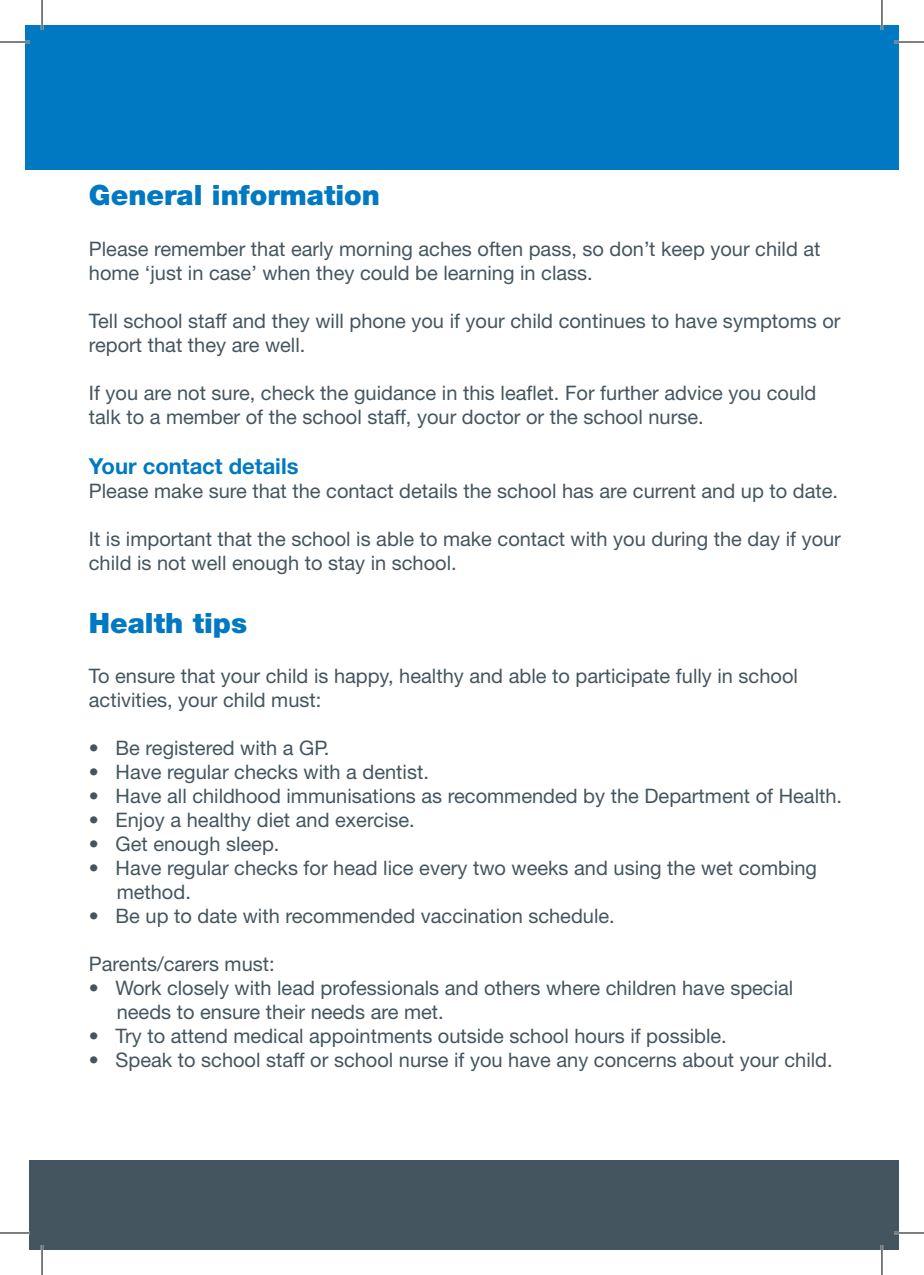
<style>
.page{position:relative;width:924px;height:1275px;background:#fff}
.page>*{position:absolute;margin:0;border:0;box-sizing:border-box;transform-origin:0 0}
.t1{font:900 28px "Helvetica Neue LT Std";color:#0079c2}
.t2{font:700 22px "Helvetica Neue LT Std";color:#0079c2}
.t3{font:20px/24px "Helvetica Neue LT Std";color:#45555f}
</style>
<div class="page">
<div style="left:25px;top:25px;width:873px;height:145px;background:#0079c2"></div>
<div style="left:29px;top:1161px;width:869px;height:89px;background:#45555f"></div>
<hr style="left:0;top:41px;width:30px;height:2px;background:#fff">
<hr style="left:893px;top:41px;width:30px;height:2px;background:#fff">
<hr style="left:0;top:1231px;width:30px;height:3px;background:#fff">
<hr style="left:893px;top:1231px;width:30px;height:3px;background:#fff">
<hr style="left:41px;top:0;width:2px;height:30px;background:#fff">
<hr style="left:41px;top:1245px;width:2px;height:30px;background:#fff">
<hr style="left:880px;top:0;width:2px;height:30px;background:#fff">
<hr style="left:880px;top:1245px;width:2px;height:30px;background:#fff">
<hr style="left:0;top:42px;width:30px;height:1px;background:#000">
<hr style="left:893px;top:42px;width:30px;height:1px;background:#000">
<hr style="left:0;top:1232px;width:30px;height:1px;background:#000">
<hr style="left:893px;top:1232px;width:30px;height:1px;background:#000">
<hr style="left:42px;top:0;width:1px;height:30px;background:#000">
<hr style="left:42px;top:1245px;width:1px;height:30px;background:#000">
<hr style="left:881px;top:0;width:1px;height:30px;background:#000">
<hr style="left:881px;top:1245px;width:1px;height:30px;background:#000">
<p class="t1" style="left:89px;top:178px;width:292px">General information</p>
<p class="t3" style="left:89px;top:236px;width:732px">Please remember that early morning aches often pass, so don’t keep your child at home ‘just in case’ when they could be learning in class.</p>
<p class="t3" style="left:89px;top:308px;width:752px">Tell school staff and they will phone you if your child continues to have symptoms or report that they are well.</p>
<p class="t3" style="left:89px;top:380px;width:728px">If you are not sure, check the guidance in this leaflet. For further advice you could talk to a member of the school staff, your doctor or the school nurse.</p>
<p class="t2" style="left:89px;top:453px;width:211px">Your contact details</p>
<p class="t3" style="left:89px;top:479px;width:750px">Please make sure that the contact details the school has are current and up to date.</p>
<p class="t3" style="left:89px;top:527px;width:753px">It is important that the school is able to make contact with you during the day if your child is not well enough to stay in school.</p>
<p class="t1" style="left:89px;top:606px;width:160px">Health tips</p>
<p class="t3" style="left:89px;top:664px;width:710px">To ensure that your child is happy, healthy and able to participate fully in school activities, your child must:</p>
<p class="t3" style="left:89px;top:736px;width:242px">• Be registered with a GP.</p>
<p class="t3" style="left:89px;top:760px;width:341px">• Have regular checks with a dentist.</p>
<p class="t3" style="left:89px;top:784px;width:754px">• Have all childhood immunisations as recommended by the Department of Health.</p>
<p class="t3" style="left:89px;top:808px;width:327px">• Enjoy a healthy diet and exercise.</p>
<p class="t3" style="left:89px;top:832px;width:192px">• Get enough sleep.</p>
<p class="t3" style="left:89px;top:856px;width:729px">• Have regular checks for head lice every two weeks and using the wet combing</p>
<p class="t3" style="left:117px;top:880px;width:76px">method.</p>
<p class="t3" style="left:89px;top:904px;width:527px">• Be up to date with recommended vaccination schedule.</p>
<p class="t3" style="left:89px;top:952px;width:187px">Parents/carers must:</p>
<p class="t3" style="left:89px;top:976px;width:705px">• Work closely with lead professionals and others where children have special</p>
<p class="t3" style="left:117px;top:1000px;width:328px">needs to ensure their needs are met.</p>
<p class="t3" style="left:89px;top:1024px;width:639px">• Try to attend medical appointments outside school hours if possible.</p>
<p class="t3" style="left:89px;top:1048px;width:745px">• Speak to school staff or school nurse if you have any concerns about your child.</p>
</div>
